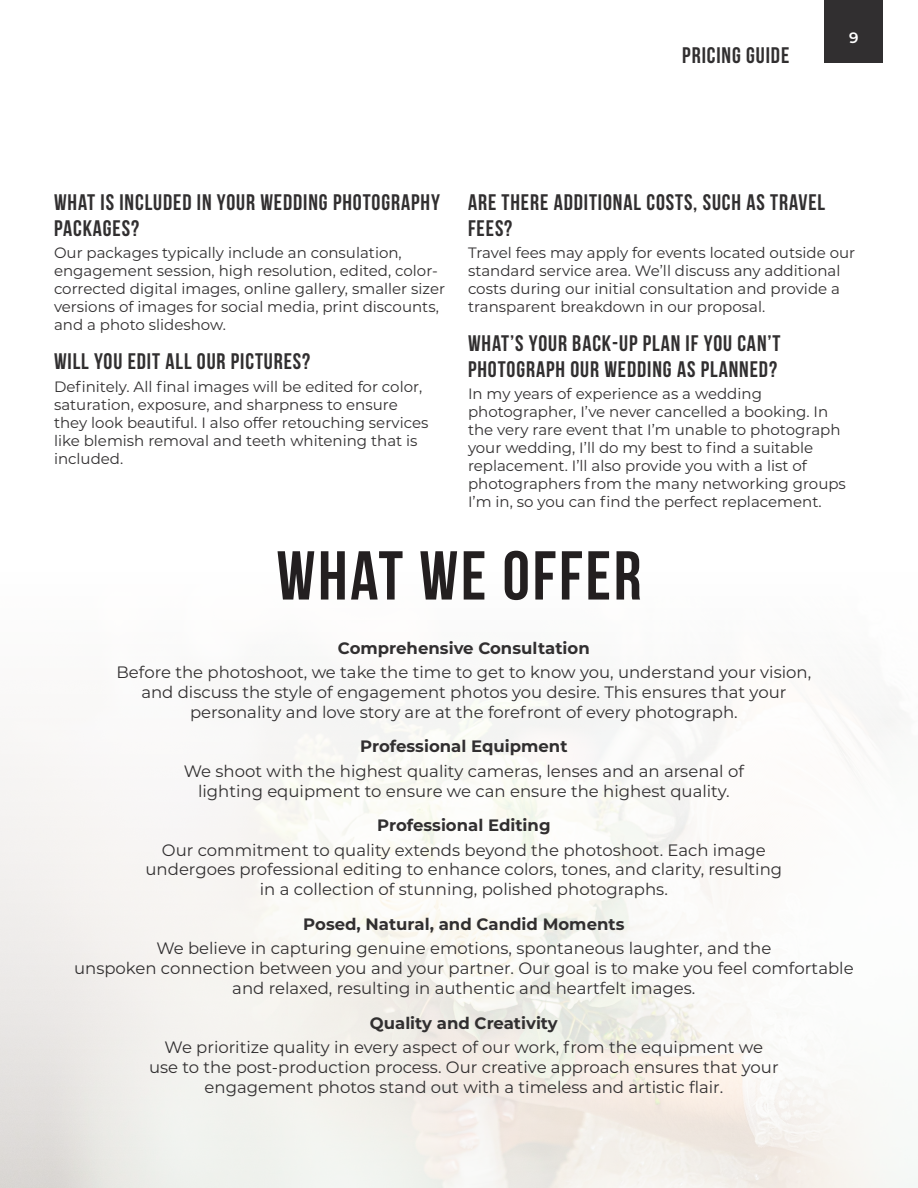
<style>
.page{position:relative;width:918px;height:1188px;background:#fff}
.page>*{position:absolute;margin:0;border:0;box-sizing:border-box;transform-origin:0 0}
.Center{font:700 69px "Bebas Neue";letter-spacing:.04em;color:#231f20}
.qa_heading{font:700 22.5px/25.5px "Bebas Neue";letter-spacing:.04em;color:#312f30}
.Right{font:16.5px/19.8px "Montserrat";color:#312f30;text-align:center}
.Right-2{font:700 16.5px "Montserrat";color:#312f30}
.qa_answer{font:15px/18px "Montserrat";color:#312f30}
.t1{font:600 15px "Montserrat";color:#fff}
</style>
<div class="page">
<div style="left:825px;top:0;width:58px;height:63px;background:#312f30"></div>
<h2 class="qa_heading" style="left:682px;top:42px;width:109px">PRICING GUIDE</h2>
<p class="t1" style="left:849px;top:27px;width:11px">9</p>
<p class="qa_heading" style="left:54px;top:190px;width:387px">WHAT IS INCLUDED IN YOUR WEDDING PHOTOGRAPHY<br>PACKAGES?</p>
<p class="qa_answer" style="left:54px;top:244px;width:393px">Our packages typically include an consulation, engagement session, high resolution, edited, color&shy;corrected digital images, online gallery, smaller sizer versions of images for social media, print discounts, and a photo slideshow.</p>
<p class="qa_heading" style="left:54px;top:349px;width:258px">WILL YOU EDIT ALL OUR PICTURES?</p>
<p class="qa_answer" style="left:54px;top:377px;width:376px">Definitely. All final images will be edited for color, saturation, exposure, and sharpness to ensure they look beautiful. I also offer retouching services like blemish removal and teeth whitening that is included.</p>
<p class="qa_heading" style="left:468px;top:190px;width:359px">ARE THERE ADDITIONAL COSTS, SUCH AS TRAVEL<br>FEES?</p>
<p class="qa_answer" style="left:468px;top:244px;width:389px">Travel fees may apply for events located outside our standard service area. We’ll discuss any additional costs during our initial consultation and provide a transparent breakdown in our proposal.</p>
<p class="qa_heading" style="left:468px;top:331px;width:314px">WHAT’S YOUR BACK-UP PLAN IF YOU CAN’T<br>PHOTOGRAPH OUR WEDDING AS PLANNED?</p>
<p class="qa_answer" style="left:468px;top:385px;width:379px">In my years of experience as a wedding photographer, I’ve never cancelled a booking. In the very rare event that I’m unable to photograph your wedding, I’ll do my best to find a suitable replacement. I’ll also provide you with a list of photographers from the many networking groups I’m in, so you can find the perfect replacement.</p>
<p class="Center" style="left:276px;top:538px;width:367px">WHAT WE OFFER</p>
<p class="Right-2" style="left:338px;top:636px;width:253px">Comprehensive Consultation</p>
<p class="Right" style="left:117px;top:662px;width:696px">Before the photoshoot, we take the time to get to know you, understand your vision, and discuss the style of engagement photos you desire. This ensures that your personality and love story are at the forefront of every photograph.</p>
<p class="Right-2" style="left:360px;top:735px;width:209px">Professional Equipment</p>
<p class="Right" style="left:184px;top:760px;width:562px">We shoot with the highest quality cameras, lenses and an arsenal of lighting equipment to ensure we can ensure the highest quality.</p>
<p class="Right-2" style="left:377px;top:814px;width:175px">Professional Editing</p>
<p class="Right" style="left:146px;top:839px;width:638px">Our commitment to quality extends beyond the photoshoot. Each image undergoes professional editing to enhance colors, tones, and clarity, resulting in a collection of stunning, polished photographs.</p>
<p class="Right-2" style="left:303px;top:912px;width:323px">Posed, Natural, and Candid Moments</p>
<p class="Right" style="left:74px;top:938px;width:781px">We believe in capturing genuine emotions, spontaneous laughter, and the<br>unspoken connection between you and your partner. Our goal is to make you feel comfortable and relaxed, resulting in authentic and heartfelt images.</p>
<p class="Right-2" style="left:370px;top:1011px;width:189px">Quality and Creativity</p>
<p class="Right" style="left:149px;top:1037px;width:631px">We prioritize quality in every aspect of our work, from the equipment we use to the post-production process. Our creative approach ensures that your engagement photos stand out with a timeless and artistic flair.</p>
</div>
